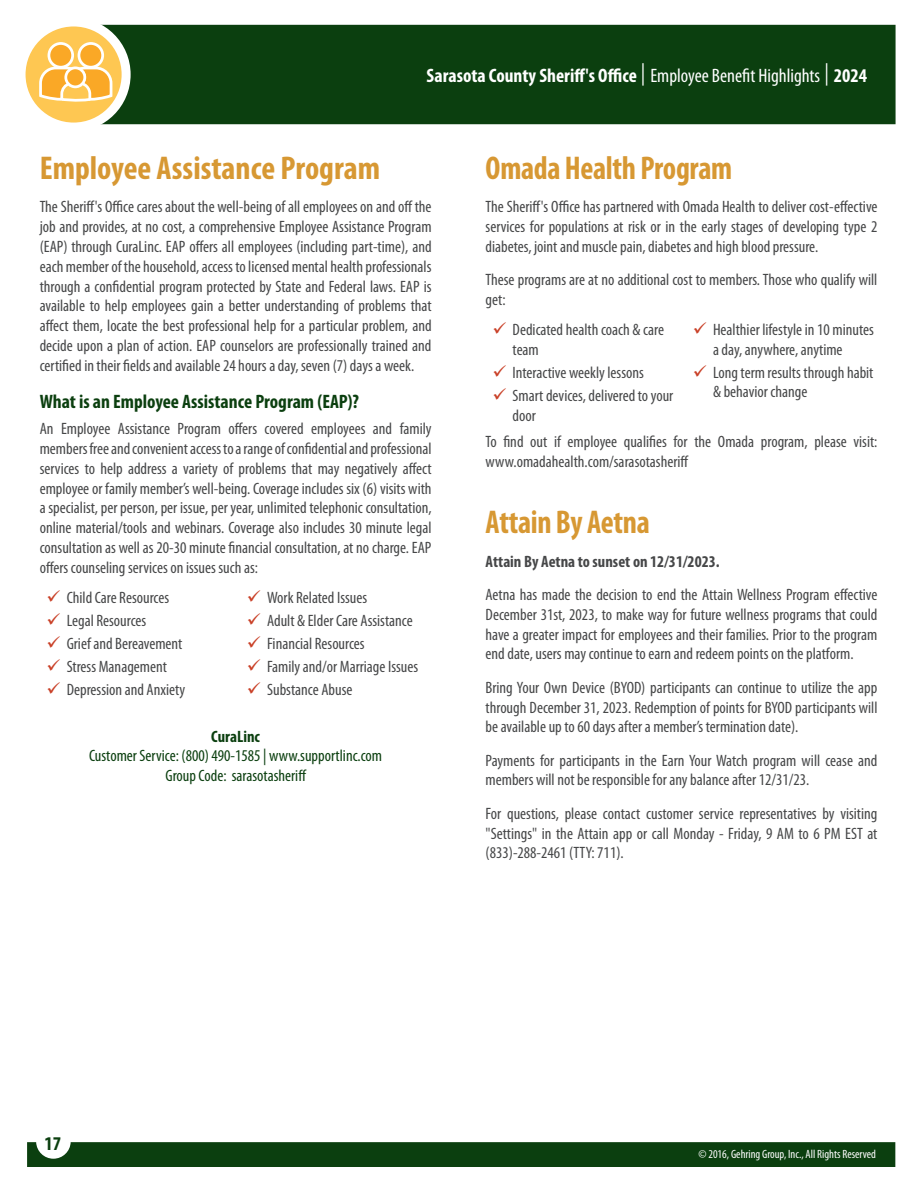
<style>
.page{position:relative;width:918px;height:1188px;background:#fff}
.page>*{position:absolute;margin:0;border:0;box-sizing:border-box;transform-origin:0 0}
.TOC_-_Insurance_Type_-_Header_V2{font:700 condensed 33px "Myriad Pro";letter-spacing:-.01em;color:#d79833;scale:.94 1}
.TOC_-_Insurance_Type_-_Header_V2-2{font:700 condensed 33px "Myriad Pro";letter-spacing:-.01em;color:#d79833}
.t1{font:700 condensed 19.5px "Myriad Pro";color:#fff}
.Body_-_Sub_Header{font:700 condensed 19.5px "Myriad Pro";color:#0b3f0f}
.Body_-_Main{font:condensed 16.5px/19.8px "Myriad Pro";color:#464748}
.Body_-_Carrier_Info{font:condensed 16.5px/19.8px "Myriad Pro";color:#0b3f0f;text-align:center}
.Body_-_Main-2{font:700 condensed 16.5px "Myriad Pro";color:#464748}
.t2{font:condensed 12px "Myriad Pro";color:#fff}
.s1{font-weight:400;font-size:22.35px}
.s2{font-weight:400}
.s3{font-weight:700}
</style>
<div class="page">
<div style="left:27px;top:1142px;width:868px;height:25px;background:#0b3f0f"></div>
<div style="left:104px;top:25px;width:792px;height:99px;background:#0b3f0f"></div>
<svg style="left:21px;top:22px;width:105px;height:105px;fill:#fec752"></svg>
<div style="left:17px;top:17px;width:114px;height:115px;border:9px solid #fff;border-radius:50%"></div>
<div style="left:49px;top:43px;width:24px;height:24px;background:#faa826;border-radius:50%"></div>
<div style="left:48px;top:42px;width:26px;height:27px;border:3px solid #fff;border-radius:50%"></div>
<div style="left:79px;top:43px;width:24px;height:24px;background:#faa826;border-radius:50%"></div>
<div style="left:78px;top:42px;width:26px;height:27px;border:3px solid #fff;border-radius:50%"></div>
<svg style="left:38px;top:65px;width:76px;height:37px"></svg>
<div style="left:66px;top:68px;width:19px;height:19px;background:#faa826;border-radius:50%"></div>
<div style="left:64px;top:66px;width:22px;height:22px;border:3px solid #fff;border-radius:50%"></div>
<p class="t1" style="left:426px;top:65px;width:442px">Sarasota County Sheriff's Office <span class="s1">|</span> <span class="s2">Employee Benefit Highlights</span> <span class="s1">|</span> 2024</p>
<p class="TOC_-_Insurance_Type_-_Header_V2-2" style="left:40px;top:150px;width:342px">Employee Assistance Program</p>
<p class="Body_-_Main" style="left:40px;top:197px;width:393px;text-align:justify">The Sheriff's Office cares about the well-being of all employees on and off the job and provides, at no cost, a comprehensive Employee Assistance Program (EAP) through CuraLinc. EAP offers all employees (including part-time), and each member of the household, access to licensed mental health professionals through a confidential program protected by State and Federal laws. EAP is available to help employees gain a better understanding of problems that affect them, locate the best professional help for a particular problem, and decide upon a plan of action. EAP counselors are professionally trained and certified in their fields and available 24 hours a day, seven (7) days a week.</p>
<p class="Body_-_Sub_Header" style="left:40px;top:390px;width:321px">What is an Employee Assistance Program (EAP)?</p>
<p class="Body_-_Main" style="left:40px;top:419px;width:393px;text-align:justify">An Employee Assistance Program offers covered employees and family members free and convenient access to a range of confidential and professional services to help address a variety of problems that may negatively affect employee or family member’s well-being. Coverage includes six (6) visits with a specialist, per person, per issue, per year, unlimited telephonic consultation, online material/tools and webinars. Coverage also includes 30 minute legal consultation as well as 20-30 minute financial consultation, at no charge. EAP offers counseling services on issues such as:</p>
<p class="Body_-_Main" style="left:67px;top:588px;width:104px">Child Care Resources</p>
<p class="Body_-_Main" style="left:67px;top:611px;width:81px">Legal Resources</p>
<p class="Body_-_Main" style="left:67px;top:634px;width:117px">Grief and Bereavement</p>
<p class="Body_-_Main" style="left:67px;top:657px;width:102px">Stress Management</p>
<p class="Body_-_Main" style="left:67px;top:680px;width:120px">Depression and Anxiety</p>
<p class="Body_-_Main" style="left:267px;top:588px;width:102px">Work Related Issues</p>
<p class="Body_-_Main" style="left:267px;top:611px;width:147px">Adult &amp; Elder Care Assistance</p>
<p class="Body_-_Main" style="left:267px;top:634px;width:99px">Financial Resources</p>
<p class="Body_-_Main" style="left:267px;top:657px;width:153px">Family and/or Marriage Issues</p>
<p class="Body_-_Main" style="left:267px;top:680px;width:87px">Substance Abuse</p>
<p class="Body_-_Carrier_Info" style="left:89px;top:727px;width:295px"><span class="s3">CuraLinc<br></span>Customer Service: (800) 490-1585 | www.supportlinc.com<br>Group Code: sarasotasheriff</p>
<p class="TOC_-_Insurance_Type_-_Header_V2" style="left:486px;top:150px;width:264px">Omada Health Program</p>
<p class="Body_-_Main" style="left:486px;top:197px;width:393px;text-align:justify">The Sheriff's Office has partnered with Omada Health to deliver cost-effective services for populations at risk or in the early stages of developing type 2 diabetes, joint and muscle pain, diabetes and high blood pressure.</p>
<p class="Body_-_Main" style="left:486px;top:270px;width:393px">These programs are at no additional cost to members. Those who qualify will get:</p>
<p class="Body_-_Main" style="left:513px;top:320px;width:153px">Dedicated health coach &amp; care team</p>
<p class="Body_-_Main" style="left:513px;top:363px;width:133px">Interactive weekly lessons</p>
<p class="Body_-_Main" style="left:513px;top:386px;width:162px">Smart devices, delivered to your door</p>
<p class="Body_-_Main" style="left:713px;top:320px;width:162px">Healthier lifestyle in 10 minutes a day, anywhere, anytime</p>
<p class="Body_-_Main" style="left:713px;top:363px;width:162px">Long term results through habit &amp; behavior change</p>
<p class="Body_-_Main" style="left:486px;top:432px;width:393px">To find out if employee qualifies for the Omada program, please visit: www.omadahealth.com/sarasotasheriff</p>
<p class="TOC_-_Insurance_Type_-_Header_V2" style="left:486px;top:504px;width:176px">Attain By Aetna</p>
<p class="Body_-_Main-2" style="left:486px;top:552px;width:236px">Attain By Aetna to sunset on 12/31/2023.</p>
<p class="Body_-_Main" style="left:486px;top:585px;width:393px;text-align:justify">Aetna has made the decision to end the Attain Wellness Program effective December 31st, 2023, to make way for future wellness programs that could have a greater impact for employees and their families. Prior to the program end date, users may continue to earn and redeem points on the platform.</p>
<p class="Body_-_Main" style="left:486px;top:678px;width:393px;text-align:justify">Bring Your Own Device (BYOD) participants can continue to utilize the app through December 31, 2023. Redemption of points for BYOD participants will be available up to 60 days after a member’s termination date).</p>
<p class="Body_-_Main" style="left:486px;top:751px;width:393px">Payments for participants in the Earn Your Watch program will cease and members will not be responsible for any balance after 12/31/23.</p>
<p class="Body_-_Main" style="left:486px;top:804px;width:393px;text-align:justify">For questions, please contact customer service representatives by visiting "Settings" in the Attain app or call Monday - Friday, 9 AM to 6 PM EST at (833)-288-2461 (TTY: 711).</p>
<p class="Body_-_Sub_Header" style="left:45px;top:1133px;width:18px">17</p>
<p class="t2" style="left:698px;top:1148px;width:179px">© 2016, Gehring Group, Inc., All Rights Reserved</p>
</div>
